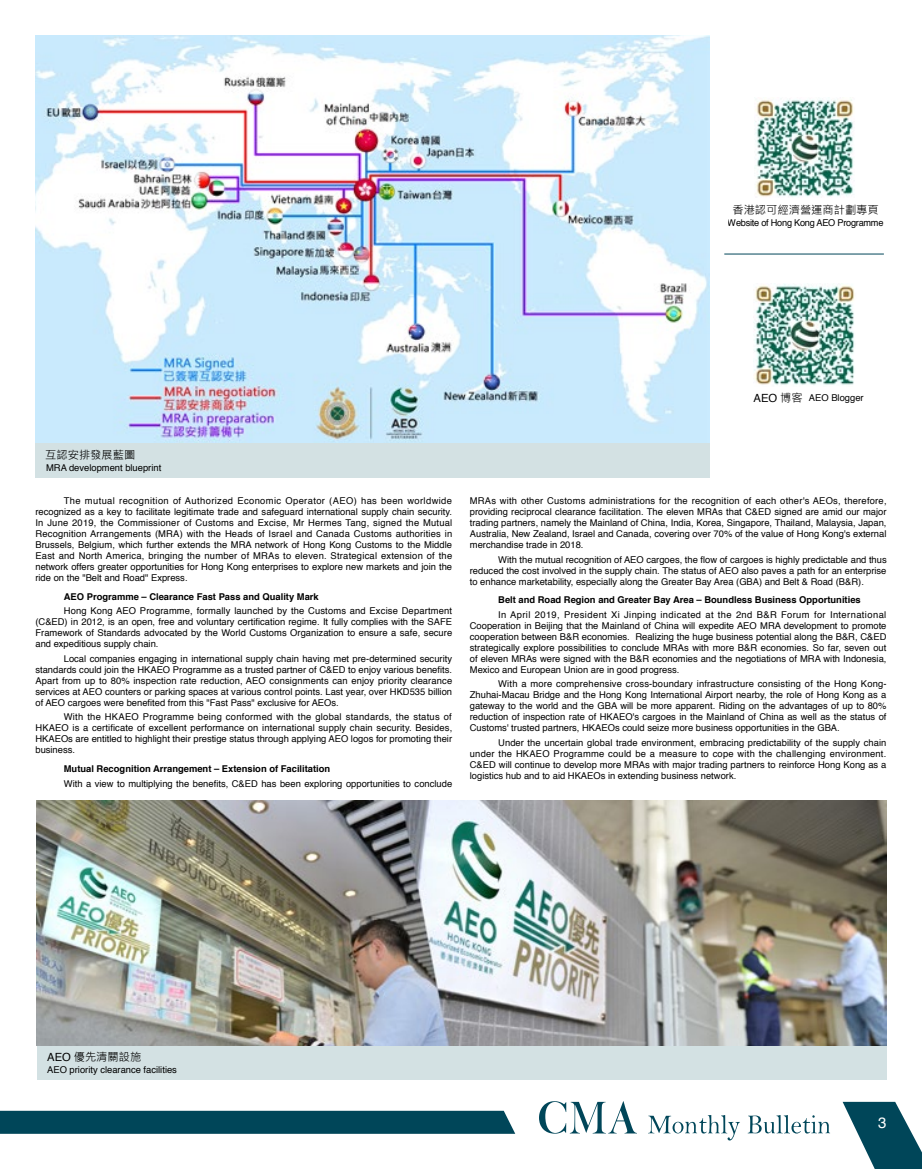
<style>
.page{position:relative;width:922px;height:1169px;background:#fff}
.page>*{position:absolute;margin:0;border:0;box-sizing:border-box;transform-origin:0 0}
.t1{font:15px "Helvetica";color:#fff}
.t2{font:11.25px "Microsoft Jheng Hei";color:#000}
.t3{font:9.38px/11px "Helvetica";color:#000;text-align:justify}
.t4{font:700 9.38px "Helvetica";color:#000}
.t5{font:9.38px "Helvetica";letter-spacing:-.025em;color:#000}
.s1{font-size:11.25px}
.s2{font-family:"Microsoft Jheng Hei";font-size:11.25px}
.s3{font-family:"Helvetica"}
</style>
<div class="page">
<svg style="left:842px;top:1102px;width:79px;height:67px"></svg>
<div style="left:0;top:1111px;width:515px;height:23px;background:#004659"></div>
<svg style="left:539px;top:1101px;width:97px;height:32px"></svg>
<svg style="left:648px;top:1115px;width:91px;height:25px"></svg>
<svg style="left:748px;top:1115px;width:81px;height:18px"></svg>
<img style="left:35px;top:35px;width:674px;height:409px">
<div style="left:35px;top:444px;width:674px;height:34px;background:#d3e1e3"></div>
<img style="left:753px;top:283px;width:102px;height:102px">
<img style="left:754px;top:97px;width:100px;height:100px">
<hr style="left:724px;top:254px;width:159px;height:1px;background:#004659">
<div style="left:37px;top:1045px;width:849px;height:34px;background:#d3e1e3"></div>
<img style="left:37px;top:801px;width:849px;height:244px">
<p class="t2" style="left:732px;top:203px;width:148px">香港認可經濟營運商計劃專頁</p>
<p class="t5" style="left:727px;top:215px;width:157px">Website of Hong Kong AEO Programme</p>
<p class="t3" style="left:753px;top:392px;width:112px"><span class="s1">AEO</span> <span class="s2">博客</span> AEO Blogger</p>
<p class="t2" style="left:45px;top:448px;width:91px">互認安排發展藍圖</p>
<p class="t3" style="left:46px;top:463px;width:117px">MRA development blueprint</p>
<p class="t3" style="left:35px;top:496px;width:418px;text-indent:28px">The mutual recognition of Authorized Economic Operator (AEO) has been worldwide recognized as a key to facilitate legitimate trade and safeguard international supply chain security.<br>In June 2019, the Commissioner of Customs and Excise, Mr Hermes Tang, signed the Mutual Recognition Arrangements (MRA) with the Heads of Israel and Canada Customs authorities in Brussels, Belgium, which further extends the MRA network of Hong Kong Customs to the Middle East and North America, bringing the number of MRAs to eleven. Strategical extension of the network offers greater opportunities for Hong Kong enterprises to explore new markets and join the ride on the "Belt and Road" Express.</p>
<p class="t4" style="left:64px;top:589px;width:256px">AEO Programme – Clearance Fast Pass and Quality Mark</p>
<p class="t3" style="left:35px;top:606px;width:418px;text-indent:28px">Hong Kong AEO Programme, formally launched by the Customs and Excise Department (C&amp;ED) in 2012, is an open, free and voluntary certification regime. It fully complies with the SAFE Framework of Standards advocated by the World Customs Organization to ensure a safe, secure and expeditious supply chain.</p>
<p class="t3" style="left:35px;top:653px;width:418px;text-indent:28px">Local companies engaging in international supply chain having met pre-determined security standards could join the HKAEO Programme as a trusted partner of C&amp;ED to enjoy various benefits.<br>Apart from up to 80% inspection rate reduction, AEO consignments can enjoy priority clearance services at AEO counters or parking spaces at various control points. Last year, over HKD535 billion of AEO cargoes were benefited from this "Fast Pass" exclusive for AEOs.</p>
<p class="t3" style="left:35px;top:712px;width:418px;text-indent:28px">With the HKAEO Programme being conformed with the global standards, the status of HKAEO is a certificate of excellent performance on international supply chain security. Besides, HKAEOs are entitled to highlight their prestige status through applying AEO logos for promoting their business.</p>
<p class="t4" style="left:64px;top:761px;width:268px">Mutual Recognition Arrangement – Extension of Facilitation</p>
<p class="t3" style="left:64px;top:778px;width:390px">With a view to multiplying the benefits, C&amp;ED has been exploring opportunities to conclude</p>
<p class="t3" style="left:469px;top:496px;width:418px">MRAs with other Customs administrations for the recognition of each other's AEOs, therefore, providing reciprocal clearance facilitation. The eleven MRAs that C&amp;ED signed are amid our major trading partners, namely the Mainland of China, India, Korea, Singapore, Thailand, Malaysia, Japan, Australia, New Zealand, Israel and Canada, covering over 70% of the value of Hong Kong's external merchandise trade in 2018.</p>
<p class="t3" style="left:469px;top:554px;width:418px;text-indent:28px">With the mutual recognition of AEO cargoes, the flow of cargoes is highly predictable and thus reduced the cost involved in the supply chain. The status of AEO also paves a path for an enterprise to enhance marketability, especially along the Greater Bay Area (GBA) and Belt &amp; Road (B&amp;R).</p>
<p class="t4" style="left:498px;top:592px;width:364px">Belt and Road Region and Greater Bay Area – Boundless Business Opportunities</p>
<p class="t3" style="left:469px;top:609px;width:418px;text-indent:28px">In April 2019, President Xi Jinping indicated at the 2nd B&amp;R Forum for International Cooperation in Beijing that the Mainland of China will expedite AEO MRA development to promote cooperation between B&amp;R economies. Realizing the huge business potential along the B&amp;R, C&amp;ED strategically explore possibilities to conclude MRAs with more B&amp;R economies. So far, seven out of eleven MRAs were signed with the B&amp;R economies and the negotiations of MRA with Indonesia, Mexico and European Union are in good progress.</p>
<p class="t3" style="left:469px;top:679px;width:418px;text-indent:28px">With a more comprehensive cross-boundary infrastructure consisting of the Hong Kong-Zhuhai-Macau Bridge and the Hong Kong International Airport nearby, the role of Hong Kong as a gateway to the world and the GBA will be more apparent. Riding on the advantages of up to 80% reduction of inspection rate of HKAEO's cargoes in the Mainland of China as well as the status of Customs' trusted partners, HKAEOs could seize more business opportunities in the GBA.</p>
<p class="t3" style="left:469px;top:737px;width:418px;text-indent:28px">Under the uncertain global trade environment, embracing predictability of the supply chain under the HKAEO Programme could be a measure to cope with the challenging environment.<br>C&amp;ED will continue to develop more MRAs with major trading partners to reinforce Hong Kong as a logistics hub and to aid HKAEOs in extending business network.</p>
<p class="t2" style="left:47px;top:1050px;width:96px"><span class="s3">AEO</span> 優先清關設施</p>
<p class="t3" style="left:47px;top:1064px;width:131px">AEO priority clearance facilities</p>
<h1 class="t1" style="left:877px;top:1111px;width:10px">3</h1>
</div>
